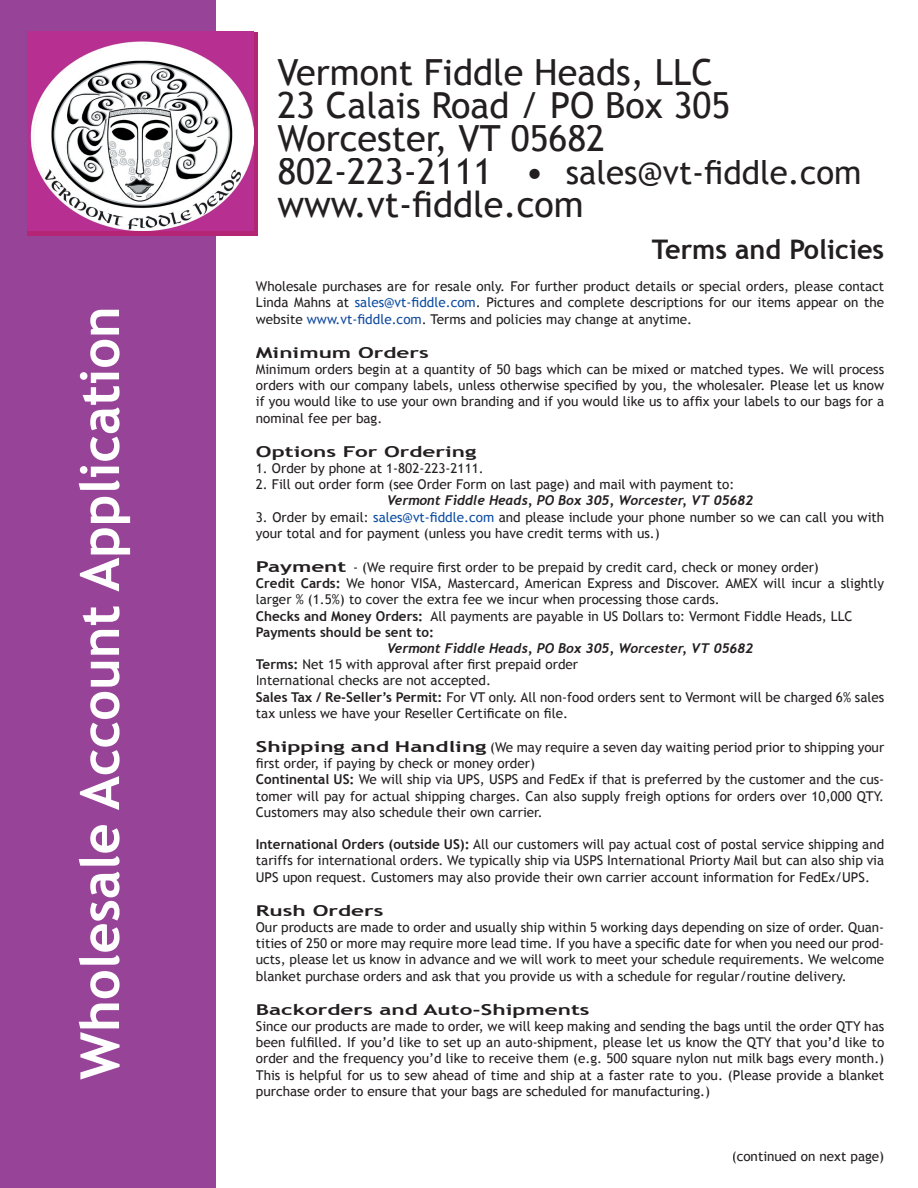
<style>
.page{position:relative;width:918px;height:1188px;background:#fff}
.page>*{position:absolute;margin:0;border:0;box-sizing:border-box;transform-origin:0 0}
.t1{font:700 54px "Trebuchet MS";color:#fff}
.t2{font:36px/33px "Trebuchet MS";color:#231f20}
.t3{font:33px "Trebuchet MS";color:#231f20}
.t4{font:700 27px "Trebuchet MS";color:#231f20}
.t5{font:700 15px "Trebuchet MS";color:#231f20;scale:1.5 1}
.t6{font:13.5px/16.2px "Trebuchet MS";color:#231f20;text-align:justify}
.t7{font:italic 700 13.5px "Trebuchet";color:#231f20}
.s1{font-size:36px}
.s2{color:#0d4da1}
.s3{color:#124a9f}
.s4{font-weight:700;font-size:15px}
.s5{font-weight:700}
</style>
<div class="page">
<div style="left:0;top:0;width:215px;height:1188px;background:#974398"></div>
<div style="left:27px;top:32px;width:231px;height:204px;background:#b52576"></div>
<img style="left:27px;top:32px;width:227px;height:199px">
<h1 class="t1" style="left:66px;top:1080px;width:775px;rotate:-90deg">Wholesale Account Application</h1>
<h2 class="t2" style="left:277px;top:57px;width:454px">Vermont Fiddle Heads, LLC<br>23 Calais Road / PO Box 305<br>Worcester, VT 05682</h2>
<h3 class="t3" style="left:277px;top:153px;width:586px"><span class="s1">802-223-2111 •</span> sales@vt-fiddle.com</h3>
<h2 class="t2" style="left:277px;top:189px;width:308px">www.vt-fiddle.com</h2>
<h3 class="t4" style="left:652px;top:232px;width:234px">Terms and Policies</h3>
<p class="t6" style="left:256px;top:278px;width:630px">Wholesale purchases are for resale only. For further product details or special orders, please contact Linda Mahns at <span class="s2">sales@vt-fiddle.com</span>. Pictures and complete descriptions for our items appear on the website <span class="s3">www.vt-fiddle.com</span>. Terms and policies may change at anytime.</p>
<p class="t5" style="left:256px;top:343px;width:117px">Minimum Orders</p>
<p class="t6" style="left:256px;top:361px;width:630px">Minimum orders begin at a quantity of 50 bags which can be mixed or matched types. We will process orders with our company labels, unless otherwise specified by you, the wholesaler. Please let us know if you would like to use your own branding and if you would like us to affix your labels to our bags for a nominal fee per bag.</p>
<p class="t5" style="left:256px;top:442px;width:149px">Options For Ordering</p>
<p class="t6" style="left:256px;top:460px;width:229px">1. Order by phone at 1-802-223-2111.</p>
<p class="t6" style="left:256px;top:476px;width:480px">2. Fill out order form (see Order Form on last page) and mail with payment to:</p>
<p class="t7" style="left:387px;top:492px;width:368px">Vermont Fiddle Heads, PO Box 305, Worcester, VT 05682</p>
<p class="t6" style="left:256px;top:509px;width:630px">3. Order by email: <span class="s2">sales@vt-fiddle.com</span> and please include your phone number so we can call you with your total and for payment (unless you have credit terms with us.)</p>
<p class="t6" style="left:256px;top:559px;width:630px;text-align:left"><span class="s4">Payment</span> - (We require first order to be prepaid by credit card, check or money order)<br><span class="s5">Credit Cards:</span> We honor VISA, Mastercard, American Express and Discover. AMEX will incur a slightly larger % (1.5%) to cover the extra fee we incur when processing those cards.<br><span class="s5">Checks and Money Orders:</span> All payments are payable in US Dollars to: Vermont Fiddle Heads, LLC <span class="s5">Payments should be sent to:</span></p>
<p class="t7" style="left:387px;top:640px;width:368px">Vermont Fiddle Heads, PO Box 305, Worcester, VT 05682</p>
<p class="t6" style="left:256px;top:656px;width:630px;text-align:left"><span class="s5">Terms:</span> Net 15 with approval after first prepaid order<br>International checks are not accepted.<br><span class="s5">Sales Tax / Re-Seller’s Permit:</span> For VT only. All non-food orders sent to Vermont will be charged 6% sales tax unless we have your Reseller Certificate on file.</p>
<p class="t6" style="left:256px;top:739px;width:630px;text-align:left"><span class="s4">Shipping and Handling</span> (We may require a seven day waiting period prior to shipping your first order, if paying by check or money order)<br><span class="s5">Continental US:</span> We will ship via UPS, USPS and FedEx if that is preferred by the customer and the cus&shy;tomer will pay for actual shipping charges. Can also supply freigh options for orders over 10,000 QTY.<br>Customers may also schedule their own carrier.</p>
<p class="t6" style="left:256px;top:836px;width:630px"><span class="s5">International Orders (outside US):</span> All our customers will pay actual cost of postal service shipping and tariffs for international orders. We typically ship via USPS International Priorty Mail but can also ship via UPS upon request. Customers may also provide their own carrier account information for FedEx/UPS.</p>
<p class="t5" style="left:256px;top:901px;width:87px">Rush Orders</p>
<p class="t6" style="left:256px;top:919px;width:630px">Our products are made to order and usually ship within 5 working days depending on size of order. Quan&shy;tities of 250 or more may require more lead time. If you have a specific date for when you need our prod&shy;ucts, please let us know in advance and we will work to meet your schedule requirements. We welcome blanket purchase orders and ask that you provide us with a schedule for regular/routine delivery.</p>
<p class="t5" style="left:256px;top:1000px;width:224px">Backorders and Auto-Shipments</p>
<p class="t6" style="left:256px;top:1018px;width:630px">Since our products are made to order, we will keep making and sending the bags until the order QTY has been fulfilled. If you’d like to set up an auto-shipment, please let us know the QTY that you’d like to order and the frequency you’d like to receive them (e.g. 500 square nylon nut milk bags every month.)<br>This is helpful for us to sew ahead of time and ship at a faster rate to you. (Please provide a blanket purchase order to ensure that your bags are scheduled for manufacturing.)</p>
<p class="t6" style="left:732px;top:1148px;width:154px">(continued on next page)</p>
</div>
